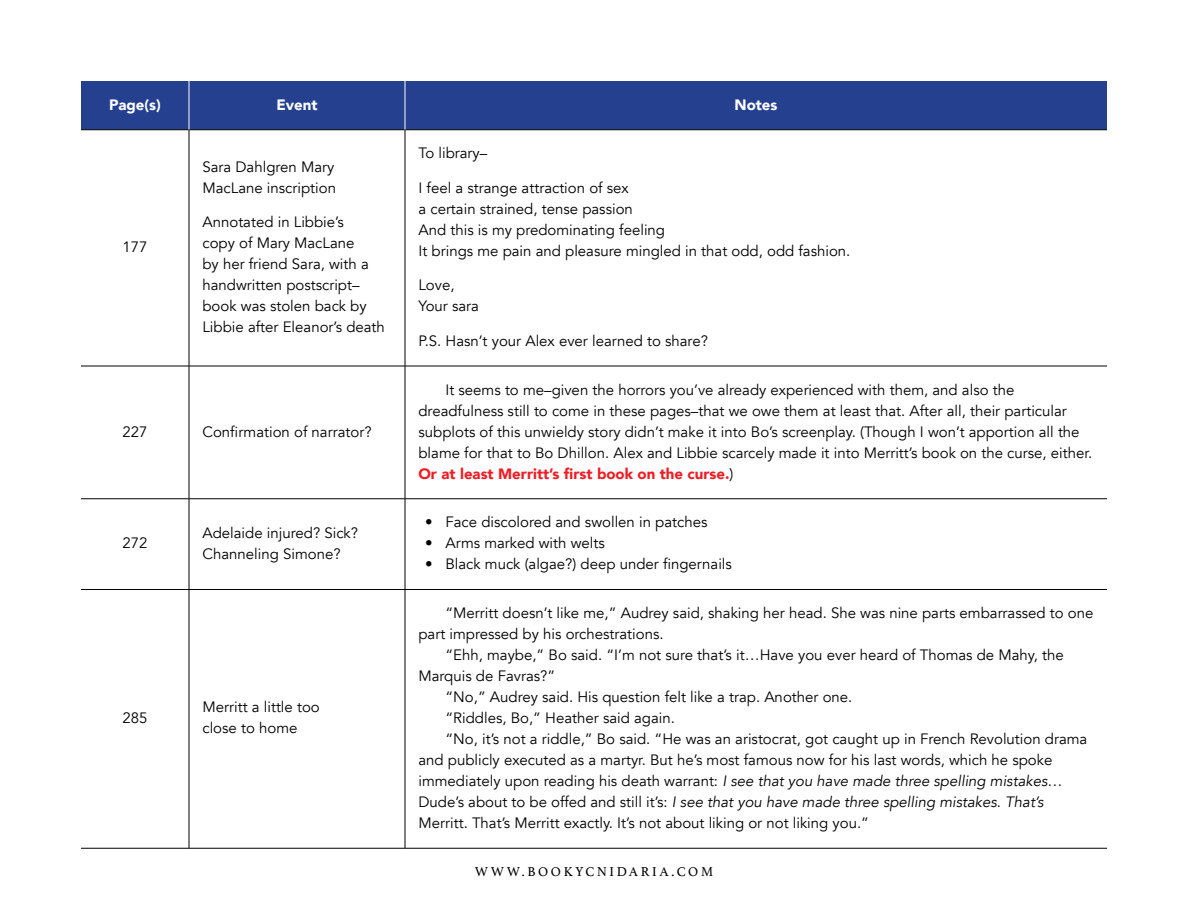
<style>
.page{position:relative;width:1188px;height:918px;background:#fff}
.page>*{position:absolute;margin:0;border:0;box-sizing:border-box;transform-origin:0 0}
.t1{font:15px/21px "Avenir";color:#000}
.t2{font:italic 15px "Avenir";color:#000}
.t3{font:900 15px "Avenir";color:#fff}
.t4{font:13.5px "Athelas";letter-spacing:.2em;color:#000}
.s1{font-weight:900;color:#ed1d24}
.s2{font-style:normal}
</style>
<div class="page">
<div style="left:81px;top:81px;width:1026px;height:48px;background:#25408f"></div>
<hr style="left:81px;top:366px;width:108px;height:1px;background:#000">
<hr style="left:189px;top:366px;width:216px;height:1px;background:#000">
<hr style="left:405px;top:366px;width:702px;height:1px;background:#000">
<hr style="left:81px;top:498px;width:108px;height:1px;background:#000">
<hr style="left:189px;top:498px;width:216px;height:1px;background:#000">
<hr style="left:405px;top:498px;width:702px;height:1px;background:#000">
<hr style="left:81px;top:589px;width:108px;height:1px;background:#000">
<hr style="left:189px;top:589px;width:216px;height:1px;background:#000">
<hr style="left:405px;top:589px;width:702px;height:1px;background:#000">
<hr style="left:81px;top:848px;width:108px;height:1px;background:#000">
<hr style="left:189px;top:848px;width:216px;height:1px;background:#000">
<hr style="left:405px;top:848px;width:702px;height:1px;background:#000">
<hr style="left:81px;top:129px;width:108px;height:1px;background:#000">
<hr style="left:189px;top:129px;width:216px;height:1px;background:#000">
<hr style="left:189px;top:130px;width:1px;height:236px;background:#000">
<hr style="left:405px;top:129px;width:702px;height:1px;background:#000">
<hr style="left:405px;top:130px;width:1px;height:236px;background:#000">
<hr style="left:189px;top:366px;width:1px;height:133px;background:#000">
<hr style="left:405px;top:366px;width:1px;height:133px;background:#000">
<hr style="left:189px;top:499px;width:1px;height:90px;background:#000">
<hr style="left:405px;top:499px;width:1px;height:90px;background:#000">
<hr style="left:189px;top:590px;width:1px;height:258px;background:#000">
<hr style="left:405px;top:590px;width:1px;height:258px;background:#000">
<hr style="left:189px;top:81px;width:1px;height:49px;background:#fff">
<hr style="left:405px;top:81px;width:1px;height:49px;background:#fff">
<p class="t3" style="left:109px;top:91px;width:53px">Page(s)</p>
<p class="t3" style="left:276px;top:91px;width:43px">Event</p>
<p class="t3" style="left:734px;top:91px;width:45px">Notes</p>
<p class="t1" style="left:122px;top:237px;width:27px">177</p>
<p class="t1" style="left:202px;top:156px;width:135px">Sara Dahlgren Mary<br>MacLane inscription</p>
<p class="t1" style="left:202px;top:212px;width:184px">Annotated in Libbie’s<br>copy of Mary MacLane<br>by her friend Sara, with a handwritten postscript– book was stolen back by<br>Libbie after Eleanor’s death</p>
<p class="t1" style="left:122px;top:421px;width:27px">227</p>
<p class="t1" style="left:202px;top:421px;width:171px">Confirmation of narrator?</p>
<p class="t1" style="left:122px;top:533px;width:27px">272</p>
<p class="t1" style="left:202px;top:522px;width:157px">Adelaide injured? Sick?<br>Channeling Simone?</p>
<p class="t1" style="left:122px;top:708px;width:27px">285</p>
<p class="t1" style="left:202px;top:697px;width:119px">Merritt a little too close to home</p>
<p class="t1" style="left:418px;top:143px;width:70px">To library–</p>
<p class="t1" style="left:418px;top:177px;width:434px">I feel a strange attraction of sex<br>a certain strained, tense passion<br>And this is my predominating feeling<br>It brings me pain and pleasure mingled in that odd, odd fashion.</p>
<p class="t1" style="left:418px;top:275px;width:62px">Love,<br>Your sara</p>
<p class="t1" style="left:418px;top:330px;width:291px">P.S. Hasn’t your Alex ever learned to share?</p>
<p class="t1" style="left:418px;top:379px;width:675px;text-indent:27px">It seems to me–given the horrors you’ve already experienced with them, and also the dreadfulness still to come in these pages–that we owe them at least that. After all, their particular subplots of this unwieldy story didn’t make it into Bo’s screenplay. (Though I won’t apportion all the blame for that to Bo Dhillon. Alex and Libbie scarcely made it into Merritt’s book on the curse, either.<br><span class="s1">Or at least Merritt’s first book on the curse.</span>)</p>
<p class="t1" style="left:425px;top:512px;width:284px">• Face discolored and swollen in patches</p>
<p class="t1" style="left:425px;top:533px;width:181px">• Arms marked with welts</p>
<p class="t1" style="left:425px;top:554px;width:308px">• Black muck (algae?) deep under fingernails</p>
<p class="t1" style="left:445px;top:603px;width:649px">“Merritt doesn’t like me,” Audrey said, shaking her head. She was nine parts embarrassed to one</p>
<p class="t1" style="left:418px;top:624px;width:247px">part impressed by his orchestrations.</p>
<p class="t1" style="left:445px;top:645px;width:620px">“Ehh, maybe,” Bo said. “I’m not sure that’s it…Have you ever heard of Thomas de Mahy, the</p>
<p class="t1" style="left:418px;top:666px;width:138px">Marquis de Favras?”</p>
<p class="t1" style="left:445px;top:687px;width:408px">“No,” Audrey said. His question felt like a trap. Another one.</p>
<p class="t1" style="left:445px;top:708px;width:231px">“Riddles, Bo,” Heather said again.</p>
<p class="t1" style="left:445px;top:729px;width:643px">“No, it’s not a riddle,” Bo said. “He was an aristocrat, got caught up in French Revolution drama</p>
<p class="t1" style="left:418px;top:750px;width:635px">and publicly executed as a martyr. But he’s most famous now for his last words, which he spoke</p>
<p class="t2" style="left:418px;top:772px;width:645px"><span class="s2">immediately upon reading his death warrant:</span> I see that you have made three spelling mistakes<span class="s2">…</span></p>
<p class="t2" style="left:418px;top:793px;width:627px"><span class="s2">Dude’s about to be offed and still it’s:</span> I see that you have made three spelling mistakes<span class="s2">.</span> That’s</p>
<p class="t1" style="left:418px;top:813px;width:452px">Merritt. That’s Merritt exactly. It’s not about liking or not liking you.”</p>
<p class="t4" style="left:475px;top:861px;width:240px">WWW.BOOKYCNIDARIA.COM</p>
</div>
